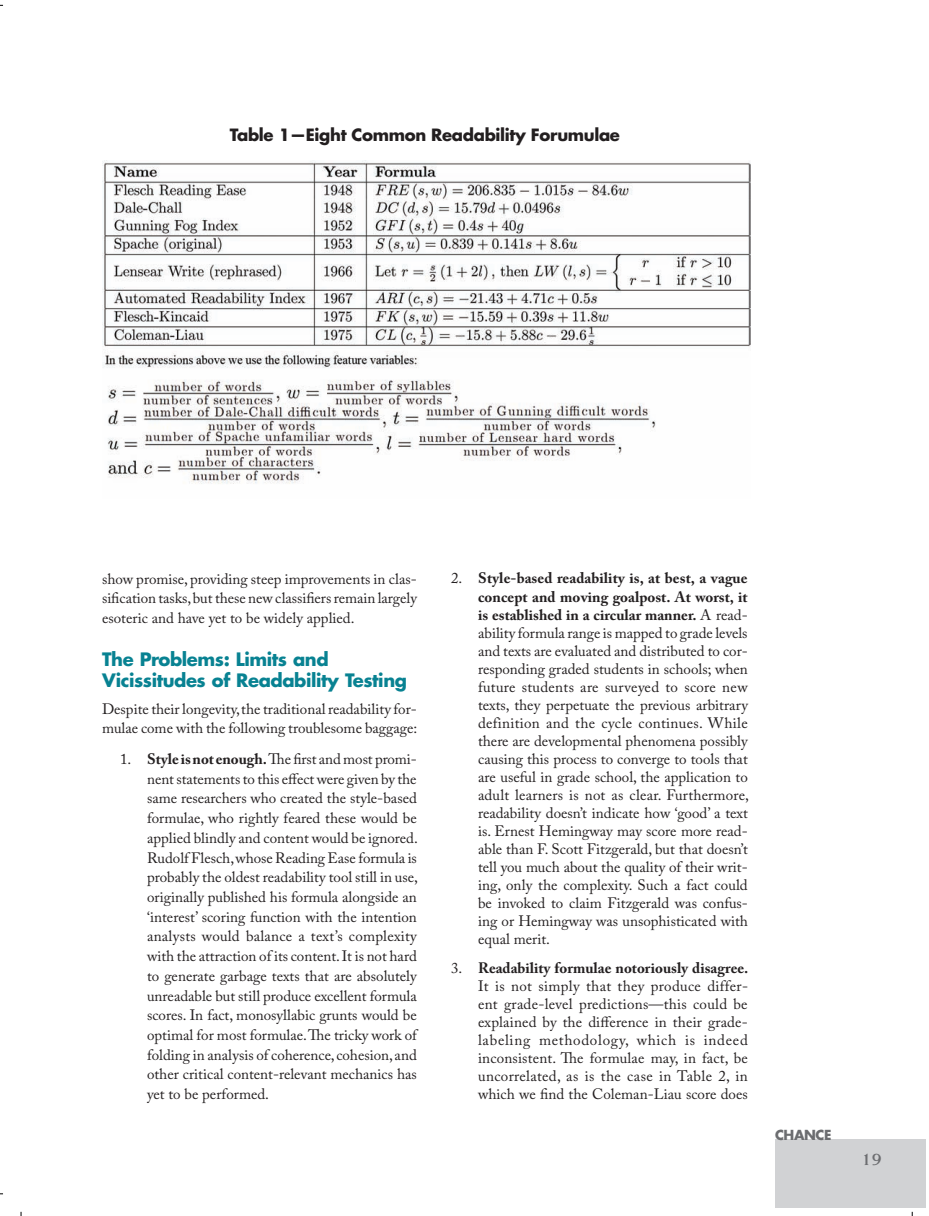
<style>
.page{position:relative;width:929px;height:1216px;background:#fff}
.page>*{position:absolute;margin:0;border:0;box-sizing:border-box;transform-origin:0 0}
.t1{font:700 19.5px "Weiss Std";color:#6c6d70}
.t2{font:700 18px/21.1px "Futura Std";letter-spacing:-.025em;color:#088292}
.t3{font:700 16.5px "Futura Std";letter-spacing:-.02em;color:#231f20}
.t4{font:15px/18px "Adobe Caslon Pro";color:#231f20;text-align:justify}
.t5{font:700 13.5px "Futura Std";letter-spacing:-.03em;color:#6c6d70}
.s1{font-weight:700}
</style>
<div class="page">
<div style="left:775px;top:1138px;width:151px;height:69px;background:#d1d2d4"></div>
<img style="left:102px;top:160px;width:648px;height:324px">
<p class="t3" style="left:230px;top:123px;width:392px">Table 1—Eight Common Readability Forumulae</p>
<p class="t4" style="left:102px;top:568px;width:316px;line-height:19.6px">show promise, providing steep improvements in clas&shy;sification tasks, but these new classifiers remain largely esoteric and have yet to be widely applied.</p>
<p class="t2" style="left:102px;top:648px;width:306px">The Problems: Limits and<br>Vicissitudes of Readability Testing</p>
<p class="t4" style="left:102px;top:698px;width:317px;line-height:19.6px">Despite their longevity, the traditional readability for&shy;mulae come with the following troublesome baggage:</p>
<p class="t4" style="left:147px;top:749px;width:272px;line-height:19.6px;text-indent:-27px">1. <span class="s1">Style is not enough.</span> The first and most promi&shy;nent statements to this effect were given by the same researchers who created the style-based formulae, who rightly feared these would be applied blindly and content would be ignored.<br>Rudolf Flesch, whose Reading Ease formula is probably the oldest readability tool still in use, originally published his formula alongside an ‘interest’ scoring function with the intention analysts would balance a text’s complexity with the attraction of its content. It is not hard to generate garbage texts that are absolutely unreadable but still produce excellent formula scores. In fact, monosyllabic grunts would be optimal for most formulae. The tricky work of folding in analysis of coherence, cohesion, and other critical content-relevant mechanics has yet to be performed.</p>
<p class="t4" style="left:478px;top:569px;width:272px;text-indent:-27px">2. <span class="s1">Style-based readability is, at best, a vague concept and moving goalpost. At worst, it is established in a circular manner.</span> A read&shy;ability formula range is mapped to grade levels and texts are evaluated and distributed to cor&shy;responding graded students in schools; when future students are surveyed to score new texts, they perpetuate the previous arbitrary definition and the cycle continues. While there are developmental phenomena possibly causing this process to converge to tools that are useful in grade school, the application to adult learners is not as clear. Furthermore, readability doesn’t indicate how ‘good’ a text is. Ernest Hemingway may score more read&shy;able than F. Scott Fitzgerald, but that doesn’t tell you much about the quality of their writ&shy;ing, only the complexity. Such a fact could be invoked to claim Fitzgerald was confus&shy;ing or Hemingway was unsophisticated with equal merit.</p>
<p class="t4" style="left:478px;top:959px;width:272px;text-indent:-27px">3. <span class="s1">Readability formulae notoriously disagree.<br></span>It is not simply that they produce differ&shy;ent grade-level predictions—this could be explained by the difference in their grade&shy;labeling methodology, which is indeed inconsistent. The formulae may, in fact, be uncorrelated, as is the case in Table 2, in which we find the Coleman-Liau score does</p>
<p class="t5" style="left:775px;top:1125px;width:58px">CHANCE</p>
<h1 class="t1" style="left:861px;top:1147px;width:23px">19</h1>
</div>
